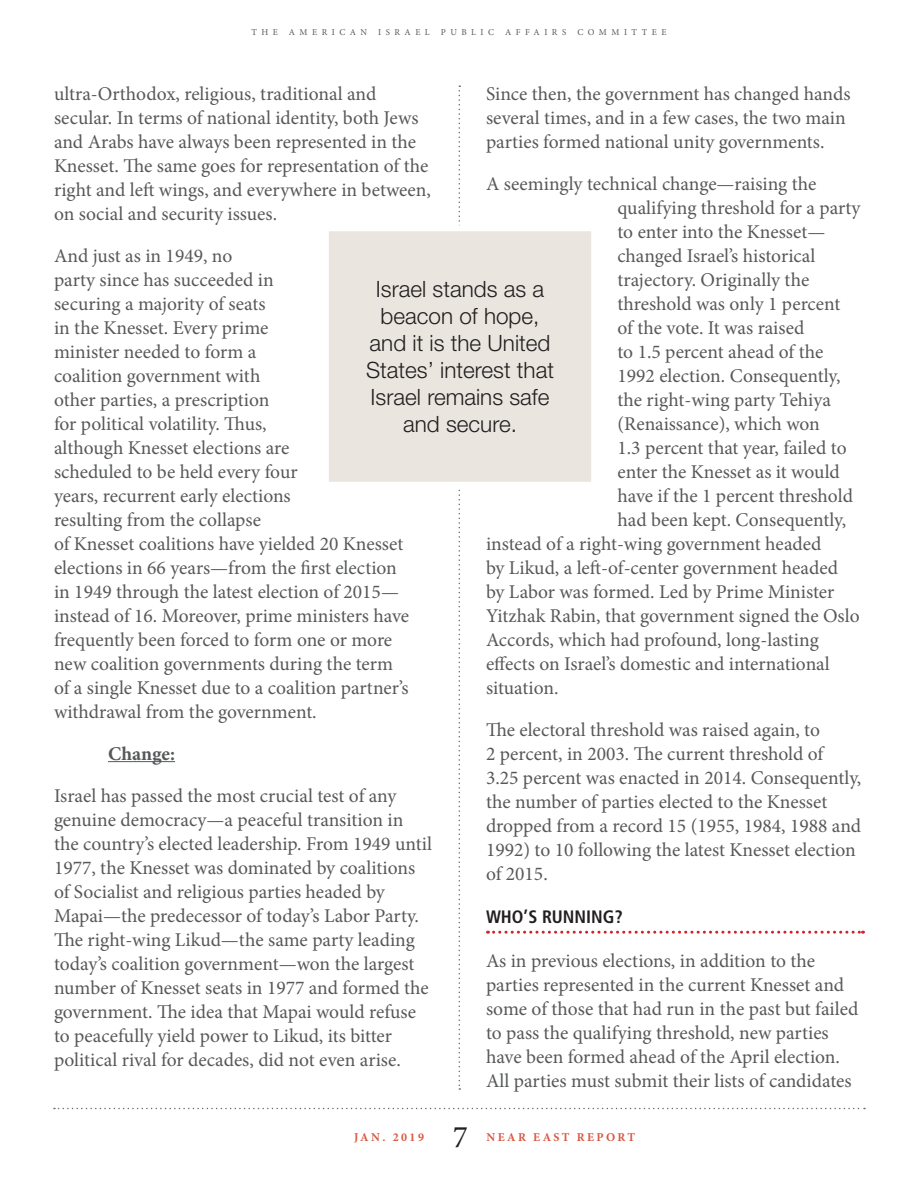
<style>
.page{position:relative;width:918px;height:1188px;background:#fff}
.page>*{position:absolute;margin:0;border:0;box-sizing:border-box;transform-origin:0 0}
.t1{font:31.5px "Minion Pro";color:#231f20}
.Pull-out_quote{font:300 22.5px/27px "Helvetica Neue LT Std";color:#231f20;text-align:center}
.BODY{font:19.5px/24px "Minion Pro";color:#57585a}
.BODY-2{font:700 19.5px "Minion Pro";color:#57585a}
.Subtitle{font:700 condensed 18px "Frutiger LT Std";color:#231f20}
.t2{font:700 12px "Minion Pro";letter-spacing:.2em;color:#d95842}
.t3{font:9px "Minion Pro";letter-spacing:.5em;color:#57585a}
</style>
<div class="page">
<svg style="left:54px;top:1108px;width:811px;height:1px"></svg>
<svg style="left:459px;top:86px;width:1px;height:1004px"></svg>
<hr style="left:108px;top:761px;width:67px;height:1px;background:#57585a">
<svg style="left:488px;top:931px;width:375px;height:3px"></svg>
<div style="left:329px;top:222px;width:262px;height:269px;background:#eae6df"></div>
<p class="t3" style="left:251px;top:26px;width:417px">THE AMERICAN ISRAEL PUBLIC AFFAIRS COMMITTEE</p>
<p class="BODY" style="left:54px;top:82px;width:379px">ultra-Orthodox, religious, traditional and secular. In terms of national identity, both Jews and Arabs have always been represented in the Knesset. The same goes for representation of the right and left wings, and everywhere in between, on social and security issues.</p>
<p class="BODY" style="left:54px;top:244px;width:357px">And just as in 1949, no<br>party since has succeeded in<br>securing a majority of seats<br>in the Knesset. Every prime<br>minister needed to form a<br>coalition government with<br>other parties, a prescription<br>for political volatility. Thus,<br>although Knesset elections are<br>scheduled to be held every four<br>years, recurrent early elections<br>resulting from the collapse<br>of Knesset coalitions have yielded 20 Knesset elections in 66 years—from the first election in 1949 through the latest election of 2015— instead of 16. Moreover, prime ministers have frequently been forced to form one or more new coalition governments during the term of a single Knesset due to a coalition partner’s withdrawal from the government.</p>
<p class="BODY-2" style="left:108px;top:740px;width:69px">Change:</p>
<p class="BODY" style="left:54px;top:784px;width:379px">Israel has passed the most crucial test of any genuine democracy—a peaceful transition in the country’s elected leadership. From 1949 until 1977, the Knesset was dominated by coalitions of Socialist and religious parties headed by Mapai—the predecessor of today’s Labor Party.<br>The right-wing Likud—the same party leading today’s coalition government—won the largest number of Knesset seats in 1977 and formed the government. The idea that Mapai would refuse to peacefully yield power to Likud, its bitter political rival for decades, did not even arise.</p>
<p class="BODY" style="left:486px;top:82px;width:366px">Since then, the government has changed hands several times, and in a few cases, the two main parties formed national unity governments.</p>
<p class="BODY" style="left:486px;top:172px;width:332px">A seemingly technical change—raising the</p>
<p class="BODY" style="left:617px;top:196px;width:245px">qualifying threshold for a party</p>
<p class="BODY" style="left:617px;top:220px;width:209px">to enter into the Knesset—</p>
<p class="BODY" style="left:617px;top:244px;width:200px">changed Israel’s historical</p>
<p class="BODY" style="left:617px;top:268px;width:193px">trajectory. Originally the</p>
<p class="BODY" style="left:617px;top:292px;width:224px">threshold was only 1 percent</p>
<p class="BODY" style="left:617px;top:316px;width:188px">of the vote. It was raised</p>
<p class="BODY" style="left:617px;top:340px;width:207px">to 1.5 percent ahead of the</p>
<p class="BODY" style="left:617px;top:364px;width:225px">1992 election. Consequently,</p>
<p class="BODY" style="left:617px;top:388px;width:215px">the right-wing party Tehiya</p>
<p class="BODY" style="left:617px;top:412px;width:204px">(Renaissance), which won</p>
<p class="BODY" style="left:617px;top:436px;width:231px">1.3 percent that year, failed to</p>
<p class="BODY" style="left:617px;top:460px;width:224px">enter the Knesset as it would</p>
<p class="BODY" style="left:617px;top:484px;width:237px">have if the 1 percent threshold</p>
<p class="BODY" style="left:617px;top:508px;width:230px">had been kept. Consequently,</p>
<p class="BODY" style="left:486px;top:532px;width:337px">instead of a right-wing government headed</p>
<p class="BODY" style="left:486px;top:556px;width:354px">by Likud, a left-of-center government headed</p>
<p class="BODY" style="left:486px;top:580px;width:350px">by Labor was formed. Led by Prime Minister</p>
<p class="BODY" style="left:486px;top:604px;width:375px">Yitzhak Rabin, that government signed the Oslo</p>
<p class="BODY" style="left:486px;top:628px;width:334px">Accords, which had profound, long-lasting</p>
<p class="BODY" style="left:486px;top:652px;width:345px">effects on Israel’s domestic and international</p>
<p class="BODY" style="left:486px;top:676px;width:74px">situation.</p>
<p class="BODY" style="left:486px;top:718px;width:377px">The electoral threshold was raised again, to<br>2 percent, in 2003. The current threshold of<br>3.25 percent was enacted in 2014. Consequently, the number of parties elected to the Knesset dropped from a record 15 (1955, 1984, 1988 and 1992) to 10 following the latest Knesset election of 2015.</p>
<p class="Subtitle" style="left:486px;top:906px;width:138px">WHO’S RUNNING?</p>
<p class="BODY" style="left:486px;top:949px;width:374px">As in previous elections, in addition to the parties represented in the current Knesset and some of those that had run in the past but failed to pass the qualifying threshold, new parties have been formed ahead of the April election.<br>All parties must submit their lists of candidates</p>
<p class="Pull-out_quote" style="left:366px;top:275px;width:189px">Israel stands as a beacon of hope, and it is the United<br>States’ interest that<br>Israel remains safe and secure.</p>
<h1 class="t1" style="left:453px;top:1116px;width:17px">7</h1>
<p class="t2" style="left:354px;top:1129px;width:72px">JAN. 2019</p>
<p class="t2" style="left:486px;top:1129px;width:150px">NEAR EAST REPORT</p>
</div>
